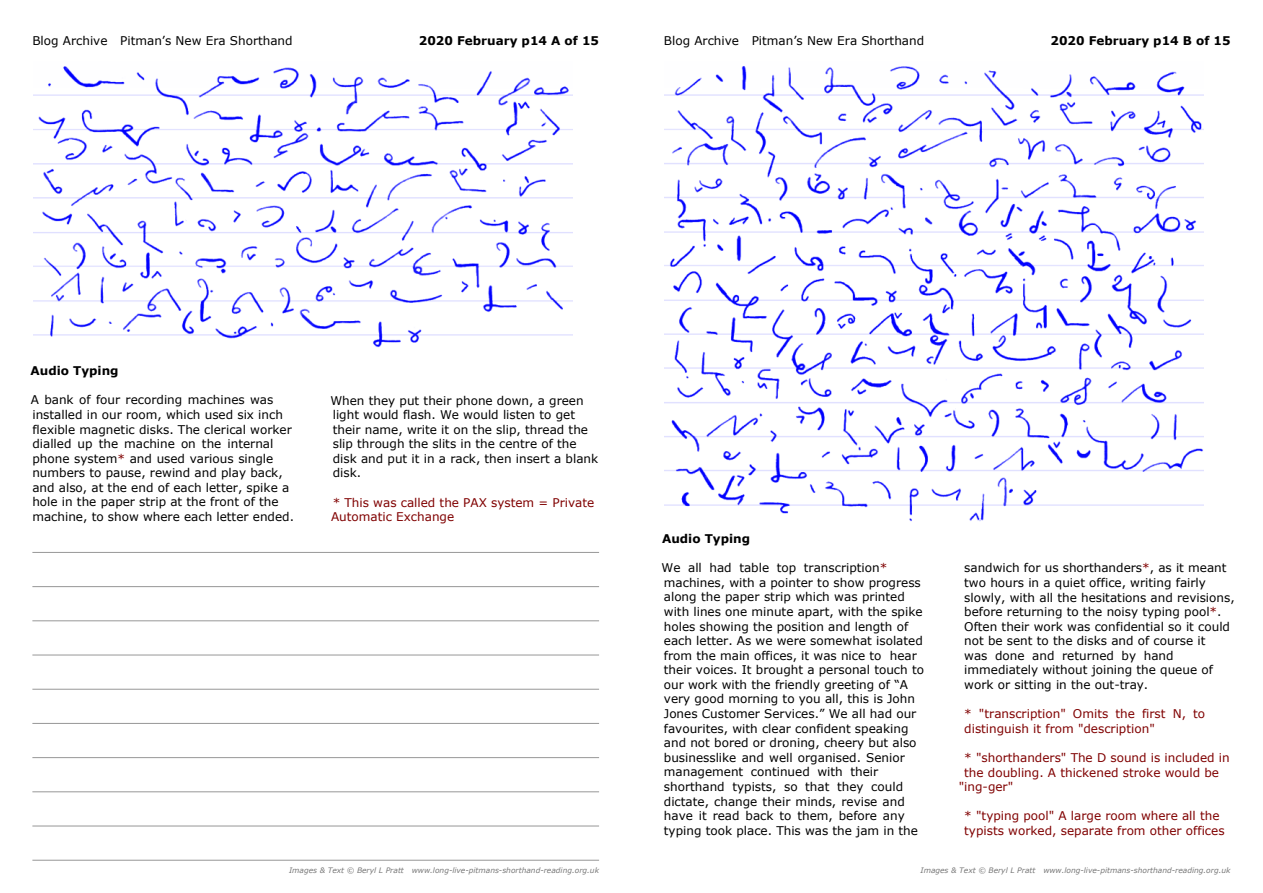
<style>
.page{position:relative;width:1263px;height:893px;background:#fff}
.page>*{position:absolute;margin:0;border:0;box-sizing:border-box;transform-origin:0 0}
.t1{font:12px/14.5px "Verdana";color:#000}
.t2{font:12px/14.5px "Verdana";color:#800000}
.t3{font:700 12px "Verdana";color:#000}
.t4{font:italic 7.5px "Verdana";color:#777}
.s1{color:#800000}
</style>
<div class="page">
<hr style="left:32px;top:552px;width:567px;height:1px;background:#979797">
<hr style="left:32px;top:586px;width:567px;height:1px;background:#979797">
<hr style="left:32px;top:620px;width:567px;height:1px;background:#979797">
<hr style="left:32px;top:655px;width:567px;height:1px;background:#979797">
<hr style="left:32px;top:689px;width:567px;height:1px;background:#979797">
<hr style="left:32px;top:723px;width:567px;height:1px;background:#979797">
<hr style="left:32px;top:757px;width:567px;height:1px;background:#979797">
<hr style="left:32px;top:791px;width:567px;height:1px;background:#979797">
<hr style="left:32px;top:826px;width:567px;height:1px;background:#979797">
<hr style="left:32px;top:860px;width:567px;height:1px;background:#979797">
<img style="left:33px;top:66px;width:539px;height:282px">
<img style="left:665px;top:66px;width:539px;height:456px">
<p class="t1" style="left:32px;top:34px;width:262px">Blog Archive Pitman’s New Era Shorthand</p>
<p class="t3" style="left:419px;top:36px;width:182px">2020 February p14 A of 15</p>
<p class="t1" style="left:664px;top:34px;width:262px">Blog Archive Pitman’s New Era Shorthand</p>
<p class="t3" style="left:1050px;top:36px;width:182px">2020 February p14 B of 15</p>
<p class="t3" style="left:31px;top:366px;width:90px">Audio Typing</p>
<p class="t1" style="left:31px;top:394px;width:265px">A bank of four recording machines was installed in our room, which used six inch flexible magnetic disks. The clerical worker dialled up the machine on the internal phone system<span class="s1">*</span> and used various single numbers to pause, rewind and play back, and also, at the end of each letter, spike a hole in the paper strip at the front of the machine, to show where each letter ended.</p>
<p class="t1" style="left:330px;top:394px;width:269px">When they put their phone down, a green light would flash. We would listen to get their name, write it on the slip, thread the slip through the slits in the centre of the disk and put it in a rack, then insert a blank disk.</p>
<p class="t2" style="left:331px;top:496px;width:265px">* This was called the PAX system = Private<br>Automatic Exchange</p>
<p class="t4" style="left:289px;top:868px;width:311px">Images &amp; Text © Beryl L Pratt www.long-live-pitmans-shorthand-reading.org.uk</p>
<p class="t3" style="left:662px;top:534px;width:90px">Audio Typing</p>
<p class="t1" style="left:661px;top:561px;width:264px">We all had table top transcription<span class="s1">* </span>machines, with a pointer to show progress along the paper strip which was printed with lines one minute apart, with the spike holes showing the position and length of each letter. As we were somewhat isolated from the main offices, it was nice to hear their voices. It brought a personal touch to our work with the friendly greeting of “A very good morning to you all, this is John Jones Customer Services.” We all had our favourites, with clear confident speaking and not bored or droning, cheery but also businesslike and well organised. Senior management continued with their shorthand typists, so that they could dictate, change their minds, revise and have it read back to them, before any typing took place. This was the jam in the</p>
<p class="t1" style="left:964px;top:562px;width:272px">sandwich for us shorthanders<span class="s1">*</span>, as it meant two hours in a quiet office, writing fairly slowly, with all the hesitations and revisions, before returning to the noisy typing pool<span class="s1">*</span>.<br>Often their work was confidential so it could not be sent to the disks and of course it<br>was done and returned by hand immediately without joining the queue of work or sitting in the out-tray.</p>
<p class="t2" style="left:964px;top:708px;width:242px">* "transcription" Omits the first N, to distinguish it from "description"</p>
<p class="t2" style="left:964px;top:751px;width:267px">* "shorthanders" The D sound is included in</p>
<p class="t2" style="left:964px;top:766px;width:256px">the doubling. A thickened stroke would be</p>
<p class="t2" style="left:959px;top:781px;width:56px">"ing-ger"</p>
<p class="t2" style="left:964px;top:810px;width:262px">* "typing pool" A large room where all the typists worked, separate from other offices</p>
<p class="t4" style="left:920px;top:868px;width:311px">Images &amp; Text © Beryl L Pratt www.long-live-pitmans-shorthand-reading.org.uk</p>
</div>
